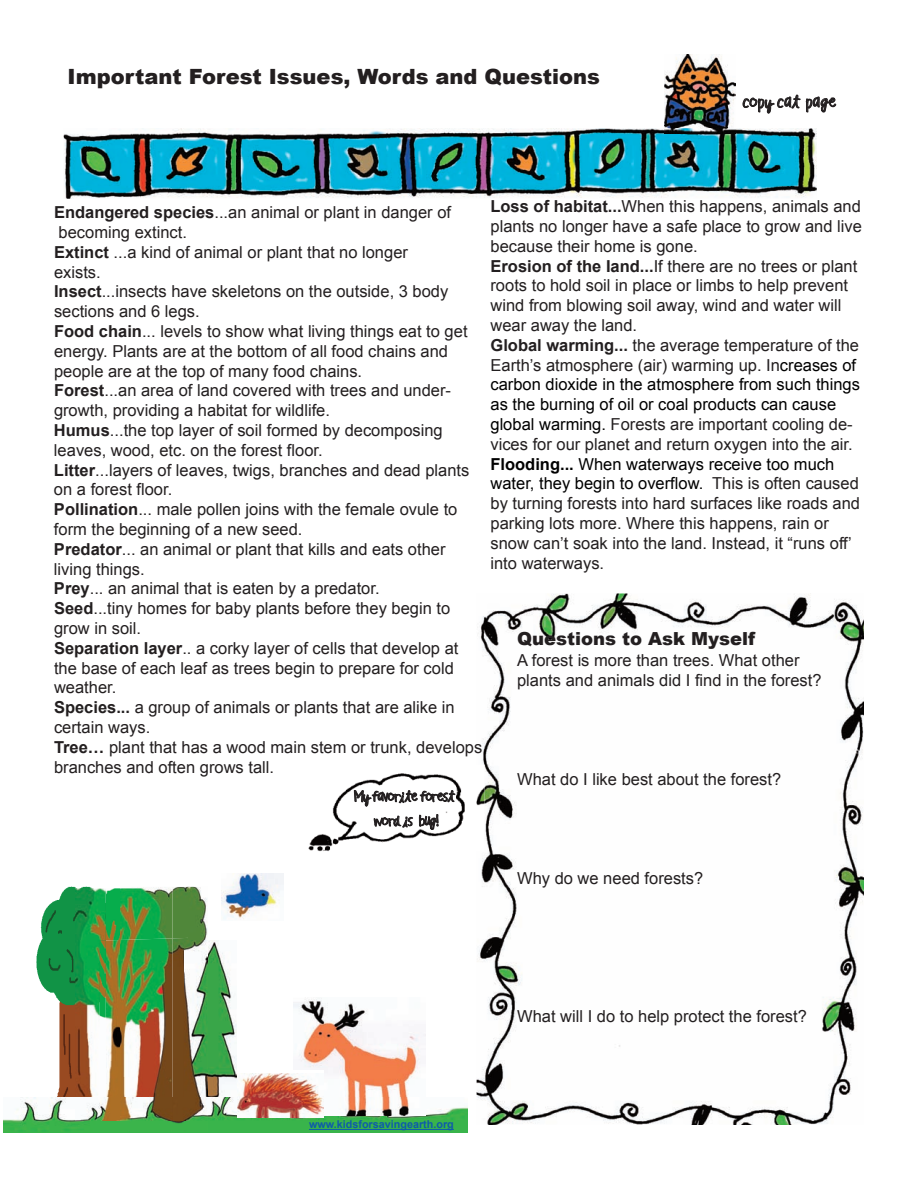
<style>
.page{position:relative;width:918px;height:1188px;background:#fff}
.page>*{position:absolute;margin:0;border:0;box-sizing:border-box;transform-origin:0 0}
.t1{font:900 21px "Arial";color:#231f20}
.t2{font:21px "Kid Script";letter-spacing:-.005em;color:#231f20}
.t3{font:18px/24.3px "Kid Script";letter-spacing:-.055em;color:#231f20;text-align:center}
.t4{font:900 18px "Arial";color:#231f20}
.t5{font:16.5px/19.8px "Arial";color:#231f20}
.t6{font:700 10.8px "Arial";color:#0e5baa}
.s1{font-weight:700}
.s2{color:#000}
.s3{font-weight:700;color:#000}
</style>
<div class="page">
<img style="left:36px;top:886px;width:56px;height:211px">
<img style="left:208px;top:940px;width:28px;height:157px">
<img style="left:477px;top:593px;width:387px;height:532px">
<img style="left:64px;top:128px;width:753px;height:71px">
<img style="left:664px;top:54px;width:72px;height:79px">
<img style="left:308px;top:764px;width:176px;height:88px">
<svg style="left:354px;top:777px;width:102px;height:57px"></svg>
<svg style="left:742px;top:94px;width:94px;height:20px"></svg>
<img style="left:3px;top:1097px;width:464px;height:36px">
<img style="left:106px;top:887px;width:102px;height:53px">
<img style="left:120px;top:938px;width:68px;height:159px">
<img style="left:184px;top:940px;width:24px;height:157px">
<img style="left:120px;top:1120px;width:88px;height:11px">
<img style="left:75px;top:1097px;width:133px;height:23px">
<img style="left:75px;top:888px;width:31px;height:209px">
<img style="left:100px;top:940px;width:20px;height:157px">
<img style="left:120px;top:888px;width:53px;height:52px">
<img style="left:294px;top:998px;width:132px;height:118px">
<img style="left:221px;top:874px;width:62px;height:45px">
<div style="left:237px;top:1070px;width:87px;height:48px;background:#fff"></div>
<img style="left:237px;top:1073px;width:86px;height:45px">
<hr style="left:309px;top:1129px;width:145px;height:1px;background:#0e5baa">
<p class="t1" style="left:68px;top:61px;width:534px">Important Forest Issues, Words and Questions</p>
<p class="t2" style="left:742px;top:90px;width:95px">copy cat page</p>
<p class="t5" style="left:54px;top:203px;width:430px"><span class="s1">Endangered species</span>...an animal or plant in danger of becoming extinct.<br><span class="s1">Extinct</span> ...a kind of animal or plant that no longer<br>exists.<br><span class="s1">Insect</span>...insects have skeletons on the outside, 3 body sections and 6 legs.<br><span class="s1">Food chain</span>... levels to show what living things eat to get energy. Plants are at the bottom of all food chains and people are at the top of many food chains.<br><span class="s1">Forest</span>...an area of land covered with trees and under&shy;growth, providing a habitat for wildlife.<br><span class="s1">Humus</span>...the top layer of soil formed by decomposing leaves, wood, etc. on the forest floor.<br><span class="s1">Litter</span>...layers of leaves, twigs, branches and dead plants on a forest floor.<br><span class="s1">Pollination</span>... male pollen joins with the female ovule to form the beginning of a new seed.<br><span class="s1">Predator</span>... an animal or plant that kills and eats other living things.<br><span class="s1">Prey</span>... an animal that is eaten by a predator.<br><span class="s1">Seed</span>...tiny homes for baby plants before they begin to grow in soil.<br><span class="s1">Separation layer</span>.. a corky layer of cells that develop at the base of each leaf as trees begin to prepare for cold weather.<br><span class="s1">Species...</span> a group of animals or plants that are alike in certain ways.<br><span class="s1">Tree…</span> plant that has a wood main stem or trunk, develops branches and often grows tall.</p>
<p class="t3" style="left:354px;top:784px;width:103px">My favorite forest word is bug!</p>
<p class="t5" style="left:490px;top:197px;width:373px"><span class="s1">Loss of habitat...</span>When this happens, animals and plants no longer have a safe place to grow and live because their home is gone.<br><span class="s1">Erosion of the Iand...</span>If there are no trees or plant roots to hold soil in place or limbs to help prevent wind from blowing soil away, wind and water will wear away the land.<br><span class="s1">Global warming...</span> the average temperature of the Earth’s atmosphere (air) warming up. In<span class="s2">creases of carbon dioxide in the atmosphere from such things as the burning of oil or coal products can cause global warming.</span> Forests are important cooling de&shy;vices for our planet and return oxygen into the air.<br><span class="s3">Flooding...</span> <span class="s2">When waterways receive too much water, they begin to overflow.</span> This is often caused by turning forests into hard surfaces like roads and parking lots more. Where this happens, rain or snow can’t soak into the land. Instead, it “runs off’ into waterways.</p>
<p class="t4" style="left:517px;top:625px;width:239px">Questions to Ask Myself</p>
<p class="t5" style="left:517px;top:650px;width:306px">A forest is more than trees. What other plants and animals did I find in the forest?</p>
<p class="t5" style="left:517px;top:769px;width:266px">What do I like best about the forest?</p>
<p class="t5" style="left:517px;top:868px;width:188px">Why do we need forests?</p>
<p class="t6" style="left:309px;top:1119px;width:146px">www.kidsforsavingearth.org</p>
<p class="t5" style="left:517px;top:1007px;width:291px">What will I do to help protect the forest?</p>
</div>
